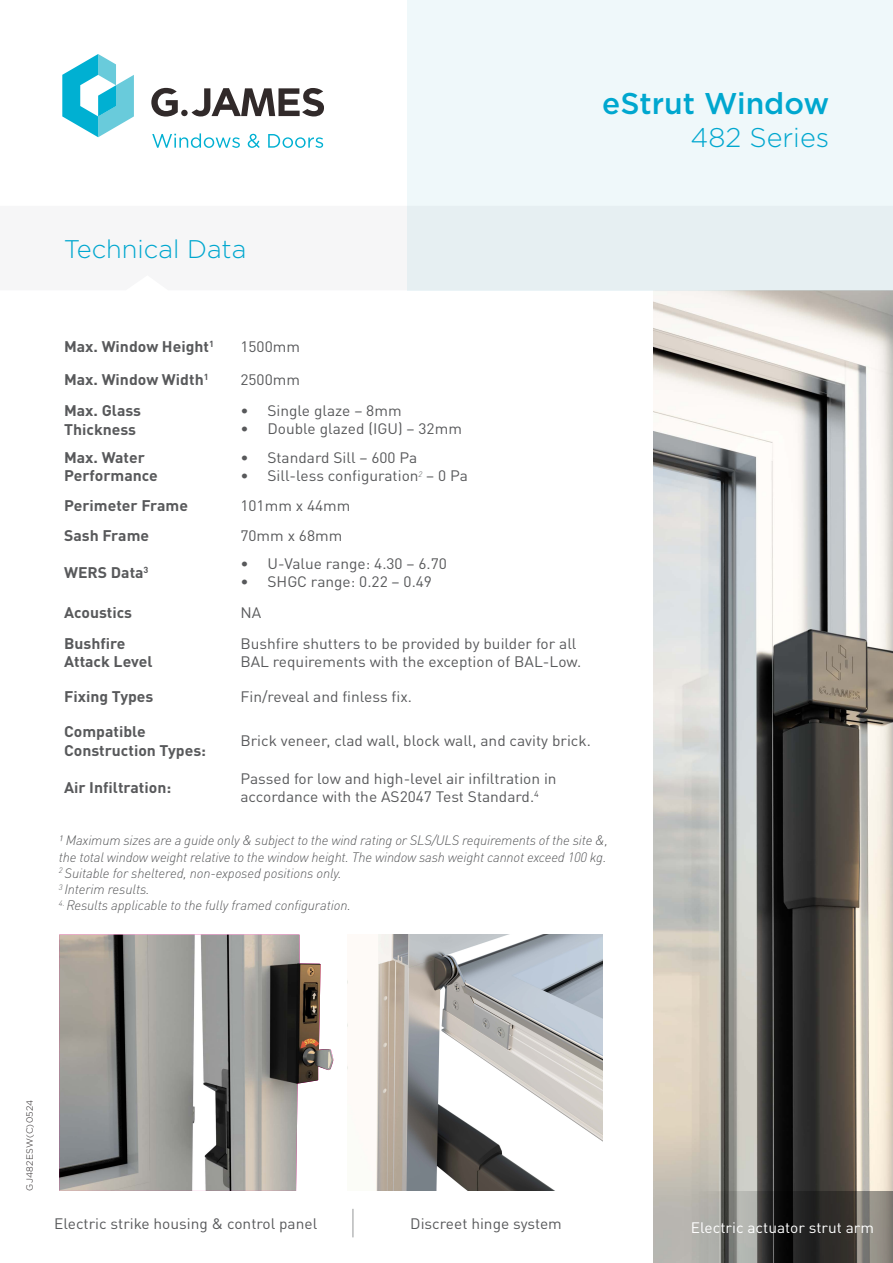
<style>
.page{position:relative;width:893px;height:1263px;background:#fff}
.page>*{position:absolute;margin:0;border:0;box-sizing:border-box;transform-origin:0 0}
.t1{font:500 30px "Gotham";color:#00a7cf}
.t2{font:300 27px "Gotham";color:#00a7cf}
.t3{font:300 25.5px "Gotham";color:#00a7cf}
.t4{font:700 15.3px/18.3px "DINOT";color:#58595b}
.t5{font:15px/18px "DINOT";color:#58595b}
.t6{font:15px "DINOT";color:#fff}
.t7{font:italic 300 13.5px/16.2px "DINOT";letter-spacing:-.015em;color:#58595b}
.t8{font:300 9px "Gotham";letter-spacing:.03em;color:#231f20}
</style>
<div class="page">
<img style="left:653px;top:290px;width:240px;height:973px">
<svg style="left:62px;top:54px;width:72px;height:83px"></svg>
<svg style="left:151px;top:88px;width:27px;height:29px"></svg>
<div style="left:181px;top:110px;width:7px;height:6px;background:#312a2a;border-radius:50%"></div>
<svg style="left:192px;top:88px;width:132px;height:28px"></svg>
<svg style="left:152px;top:133px;width:88px;height:15px"></svg>
<svg style="left:248px;top:134px;width:12px;height:14px"></svg>
<svg style="left:268px;top:134px;width:55px;height:14px"></svg>
<div style="left:407px;top:0;width:486px;height:290px;background:#eff8fa"></div>
<img style="left:59px;top:935px;width:274px;height:256px">
<img style="left:347px;top:935px;width:255px;height:256px">
<svg style="left:353px;top:1209px;width:1px;height:28px"></svg>
<svg style="left:685px;top:1192px;width:208px;height:71px;background:#62615d"></svg>
<h3 class="t3" style="left:64px;top:233px;width:184px">Technical Data</h3>
<p class="t4" style="left:64px;top:337px;width:151px">Max. Window Height<sup>1</sup></p>
<p class="t5" style="left:240px;top:337px;width:61px">1500mm</p>
<p class="t4" style="left:64px;top:370px;width:146px">Max. Window Width<sup>1</sup></p>
<p class="t5" style="left:240px;top:370px;width:61px">2500mm</p>
<p class="t4" style="left:64px;top:401px;width:79px">Max. Glass<br>Thickness</p>
<p class="t5" style="left:240px;top:402px;width:163px">• Single glaze – 8mm</p>
<p class="t5" style="left:240px;top:420px;width:223px">• Double glazed (IGU) – 32mm</p>
<p class="t4" style="left:64px;top:448px;width:95px">Max. Water<br>Performance</p>
<p class="t5" style="left:240px;top:448px;width:178px">• Standard Sill – 600 Pa</p>
<p class="t5" style="left:240px;top:466px;width:229px">• Sill-less configuration<sup>2</sup> – 0 Pa</p>
<p class="t4" style="left:64px;top:496px;width:125px">Perimeter Frame</p>
<p class="t5" style="left:240px;top:497px;width:112px">101mm x 44mm</p>
<p class="t4" style="left:64px;top:526px;width:87px">Sash Frame</p>
<p class="t5" style="left:240px;top:526px;width:103px">70mm x 68mm</p>
<p class="t4" style="left:64px;top:563px;width:86px">WERS Data<sup>3</sup></p>
<p class="t5" style="left:240px;top:554px;width:208px">• U-Value range: 4.30 – 6.70</p>
<p class="t5" style="left:240px;top:572px;width:193px">• SHGC range: 0.22 – 0.49</p>
<h1 class="t1" style="left:602px;top:84px;width:228px">eStrut Window</h1>
<h2 class="t2" style="left:690px;top:120px;width:140px">482 Series</h2>
<p class="t4" style="left:64px;top:603px;width:69px">Acoustics</p>
<p class="t5" style="left:240px;top:603px;width:22px">NA</p>
<p class="t4" style="left:64px;top:634px;width:90px">Bushfire<br>Attack Level</p>
<p class="t5" style="left:240px;top:634px;width:342px">Bushfire shutters to be provided by builder for all<br>BAL requirements with the exception of BAL-Low.</p>
<p class="t4" style="left:64px;top:687px;width:91px">Fixing Types</p>
<p class="t5" style="left:240px;top:687px;width:173px">Fin/reveal and finless fix.</p>
<p class="t4" style="left:64px;top:722px;width:144px">Compatible<br>Construction Types:</p>
<p class="t5" style="left:240px;top:732px;width:352px">Brick veneer, clad wall, block wall, and cavity brick.</p>
<p class="t4" style="left:64px;top:778px;width:109px">Air Infiltration:</p>
<p class="t5" style="left:240px;top:769px;width:318px">Passed for low and high-level air infiltration in accordance with the AS2047 Test Standard.<sup>4</sup></p>
<p class="t7" style="left:59px;top:832px;width:551px">¹ Maximum sizes are a guide only &amp; subject to the wind rating or SLS/ULS requirements of the site &amp;, the total window weight relative to the window height. The window sash weight cannot exceed 100 kg.<br><sup>2</sup> Suitable for sheltered, non-exposed positions only.<br><sup>3</sup> Interim results.</p>
<p class="t7" style="left:59px;top:897px;width:293px"><sup>4.</sup> Results applicable to the fully framed configuration.</p>
<p class="t8" style="left:24px;top:1191px;width:93px;rotate:-90deg">GJ482ESW(C)0524</p>
<p class="t5" style="left:54px;top:1214px;width:265px">Electric strike housing &amp; control panel</p>
<p class="t5" style="left:410px;top:1214px;width:153px">Discreet hinge system</p>
<p class="t6" style="left:691px;top:1218px;width:185px">Electric actuator strut arm</p>
</div>
